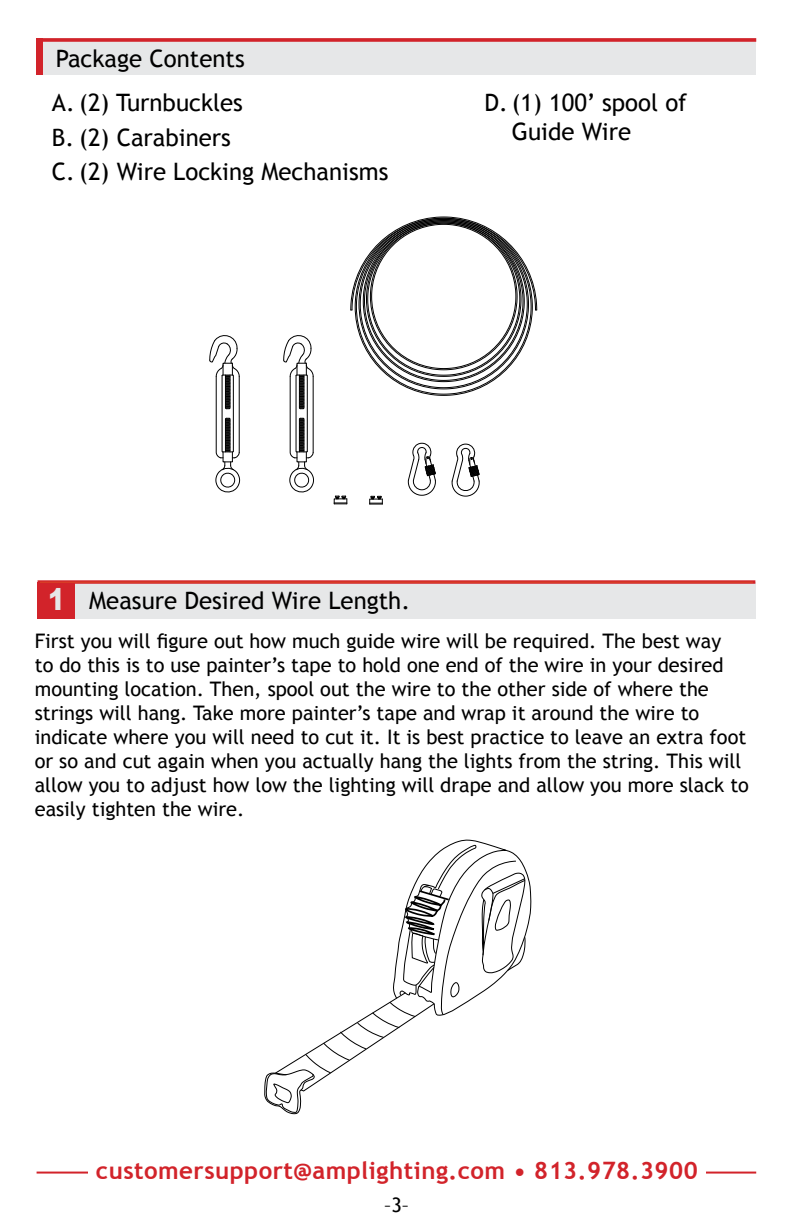
<style>
.page{position:relative;width:792px;height:1224px;background:#fff}
.page>*{position:absolute;margin:0;border:0;box-sizing:border-box;transform-origin:0 0}
.t1{font:900 30px "Arial";color:#e6e7e8;scale:.84 1}
.t2{font:24px/44.4px "Trebuchet MS";color:#000}
.t3{font:700 24px "Trebuchet MS";letter-spacing:.02em;color:#d2232a}
.t4{font:20px/24px "Trebuchet MS";color:#000}
</style>
<div class="page">
<hr style="left:37px;top:1172px;width:719px;height:2px;background:#d2232a">
<div style="left:88px;top:1162px;width:617px;height:17px;background:#fff"></div>
<div style="left:44px;top:582px;width:711px;height:37px;background:#e6e7e8"></div>
<div style="left:37px;top:582px;width:38px;height:37px;background:#d2232a"></div>
<div style="left:38px;top:580px;width:717px;height:4px;border:2px solid #d2232a"></div>
<div style="left:43px;top:38px;width:713px;height:37px;background:#e6e7e8"></div>
<div style="left:36px;top:38px;width:7px;height:37px;background:#d2232a"></div>
<div style="left:37px;top:38px;width:719px;height:4px;border:2px solid #d2232a"></div>
<svg style="left:408px;top:443px;width:28px;height:53px"></svg>
<svg style="left:283px;top:335px;width:31px;height:158px"></svg>
<svg style="left:369px;top:496px;width:14px;height:9px"></svg>
<svg style="left:209px;top:335px;width:31px;height:158px"></svg>
<svg style="left:452px;top:444px;width:28px;height:53px"></svg>
<svg style="left:334px;top:496px;width:13px;height:9px"></svg>
<svg style="left:350px;top:217px;width:187px;height:179px"></svg>
<svg style="left:264px;top:839px;width:268px;height:276px"></svg>
<p class="t2" style="left:52px;top:36px;width:194px">Package Contents<br>A. (2) Turnbuckles</p>
<p class="t2" style="left:52px;top:120px;width:338px;line-height:34.6px">B. (2) Carabiners<br>C. (2) Wire Locking Mechanisms</p>
<p class="t2" style="left:512px;top:89px;width:177px;line-height:28.8px;text-indent:-27px">D. (1) 100’ spool of<br>Guide Wire</p>
<h1 class="t1" style="left:48px;top:578px;width:22px">1</h1>
<p class="t2" style="left:89px;top:579px;width:322px">Measure Desired Wire Length.</p>
<p class="t4" style="left:35px;top:630px;width:716px">First you will figure out how much guide wire will be required. The best way<br>to do this is to use painter’s tape to hold one end of the wire in your desired mounting location. Then, spool out the wire to the other side of where the strings will hang. Take more painter’s tape and wrap it around the wire to indicate where you will need to cut it. It is best practice to leave an extra foot or so and cut again when you actually hang the lights from the string. This will allow you to adjust how low the lighting will drape and allow you more slack to easily tighten the wire.</p>
<p class="t3" style="left:96px;top:1156px;width:603px">customersupport@amplighting.com • 813.978.3900</p>
<p class="t4" style="left:384px;top:1193px;width:27px">–3–</p>
</div>
